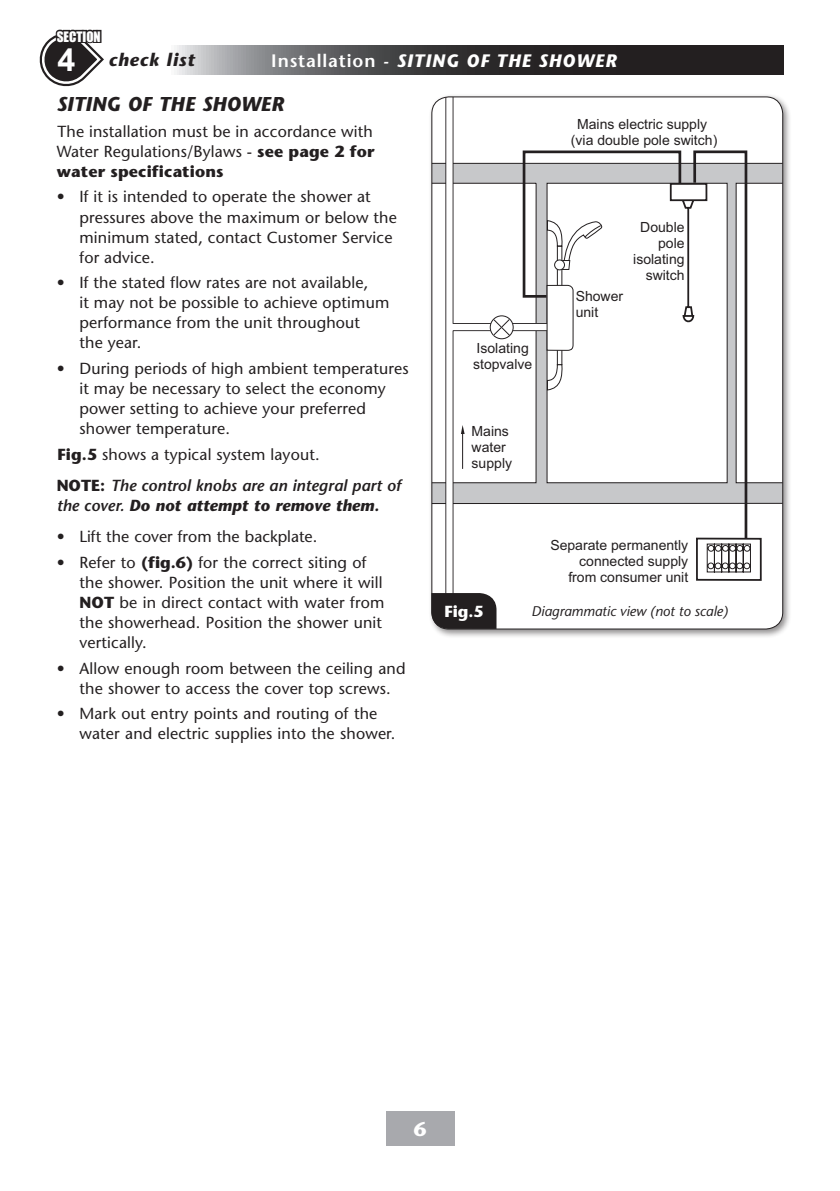
<style>
.page{position:relative;width:840px;height:1191px;background:#fff}
.page>*{position:absolute;margin:0;border:0;box-sizing:border-box;transform-origin:0 0}
.t1{font:700 32.2px "Arial";color:#fff}
.t2{font:italic 700 20px "Stone Sans Std";color:#231f20}
.t3{font:700 20px "Stone Sans Std";color:#fff}
.t4{font:italic 700 18px "Stone Sans Std";letter-spacing:.05em;color:#fff}
.t5{font:italic 700 18px "Stone Sans Std";letter-spacing:.05em;color:#231f20}
.t6{font:500 16px/20px "Stone Sans Std";letter-spacing:.01em;color:#231f20}
.t7{font:italic 600 16px/20px "Stone Sans Std";color:#231f20}
.t8{font:700 16px "Stone Sans Std";color:#fff}
.t9{font:14px/16px "Arial";color:#231f20}
.t10{font:italic 500 14px "Stone Sans Std";color:#231f20}
.t11{font:13.2px "Impact";color:#fff}
.s1{font-weight:600;font-style:normal}
.s2{font-weight:700}
.s3{font-weight:700;font-style:normal}
</style>
<div class="page">
<div style="left:386px;top:1111px;width:68px;height:34px;background:#a8a9ad"></div>
<svg style="left:174px;top:46px;width:608px;height:29px;background:#4a484a"></svg>
<div style="left:427px;top:93px;width:364px;height:545px;background:#231f20;opacity:.5"></div>
<div style="left:431px;top:97px;width:351px;height:532px;background:#fff;border-radius:17px"></div>
<svg style="left:433px;top:162px;width:347px;height:342px"></svg>
<svg style="left:453px;top:323px;width:37px;height:8px"></svg>
<svg style="left:445px;top:98px;width:8px;height:495px"></svg>
<div style="left:446px;top:97px;width:6px;height:507px;background:#fff"></div>
<div style="left:450px;top:324px;width:99px;height:6px;background:#fff"></div>
<div style="left:489px;top:315px;width:24px;height:24px;border:1px solid #231f20;border-radius:50%"></div>
<svg style="left:492px;top:150px;width:270px;height:431px"></svg>
<div style="left:554px;top:260px;width:10px;height:10px;background:#fff;border-radius:50%"></div>
<div style="left:554px;top:260px;width:10px;height:10px;border:1px solid #231f20;border-radius:50%"></div>
<hr style="left:462px;top:431px;width:1px;height:38px;background:#231f20">
<svg style="left:460px;top:425px;width:4px;height:9px"></svg>
<svg style="left:431px;top:593px;width:65px;height:36px;background:#2d292a"></svg>
<svg style="left:39px;top:29px;width:65px;height:58px"></svg>
<p class="t11" style="left:57px;top:26px;width:45px">SECTION</p>
<p class="t1" style="left:58px;top:38px;width:19px">4</p>
<p class="t5" style="left:109px;top:49px;width:87px">check list</p>
<p class="t4" style="left:271px;top:50px;width:346px"><span class="s1">Installation</span> - SITING OF THE SHOWER</p>
<p class="t2" style="left:57px;top:92px;width:228px">SITING OF THE SHOWER</p>
<p class="t6" style="left:57px;top:121px;width:319px;text-align:justify">The installation must be in accordance with Water Regulations/Bylaws - <span class="s2">see page 2 for water specifications</span></p>
<p class="t6" style="left:79px;top:187px;width:319px;text-indent:-23px">• If it is intended to operate the shower at pressures above the maximum or below the minimum stated, contact Customer Service for advice.</p>
<p class="t6" style="left:79px;top:273px;width:311px;text-indent:-23px">• If the stated flow rates are not available,<br>it may not be possible to achieve optimum performance from the unit throughout<br>the year.</p>
<p class="t6" style="left:79px;top:358px;width:330px;text-indent:-23px">• During periods of high ambient temperatures it may be necessary to select the economy power setting to achieve your preferred shower temperature.</p>
<p class="t6" style="left:57px;top:444px;width:263px"><span class="s2">Fig.5</span> shows a typical system layout.</p>
<p class="t7" style="left:57px;top:475px;width:345px"><span class="s3">NOTE:</span> The control knobs are an integral part of the cover. <span class="s2">Do not attempt to remove them.</span></p>
<p class="t6" style="left:57px;top:527px;width:262px">• Lift the cover from the backplate.</p>
<p class="t6" style="left:79px;top:552px;width:306px;text-indent:-23px">• Refer to <span class="s2">(fig.6)</span> for the correct siting of the shower. Position the unit where it will <span class="s2">NOT</span> be in direct contact with water from the showerhead. Position the shower unit vertically.</p>
<p class="t6" style="left:57px;top:658px;width:350px;text-align:center">• Allow enough room between the ceiling and the shower to access the cover top screws.</p>
<p class="t6" style="left:79px;top:704px;width:317px;text-indent:-23px">• Mark out entry points and routing of the water and electric supplies into the shower.</p>
<p class="t9" style="left:570px;top:116px;width:148px;text-align:center">Mains electric supply (via double pole switch)</p>
<p class="t9" style="left:473px;top:340px;width:61px">Isolating stopvalve</p>
<p class="t9" style="left:471px;top:423px;width:42px">Mains water supply</p>
<p class="t9" style="left:575px;top:288px;width:49px">Shower unit</p>
<p class="t9" style="left:633px;top:219px;width:53px;text-align:right">Double pole isolating switch</p>
<p class="t8" style="left:444px;top:601px;width:41px">Fig.5</p>
<p class="t9" style="left:550px;top:537px;width:139px;text-align:right">Separate permanently connected supply from consumer unit</p>
<p class="t10" style="left:531px;top:602px;width:198px">Diagrammatic view (not to scale)</p>
<p class="t3" style="left:413px;top:1117px;width:14px">6</p>
</div>
